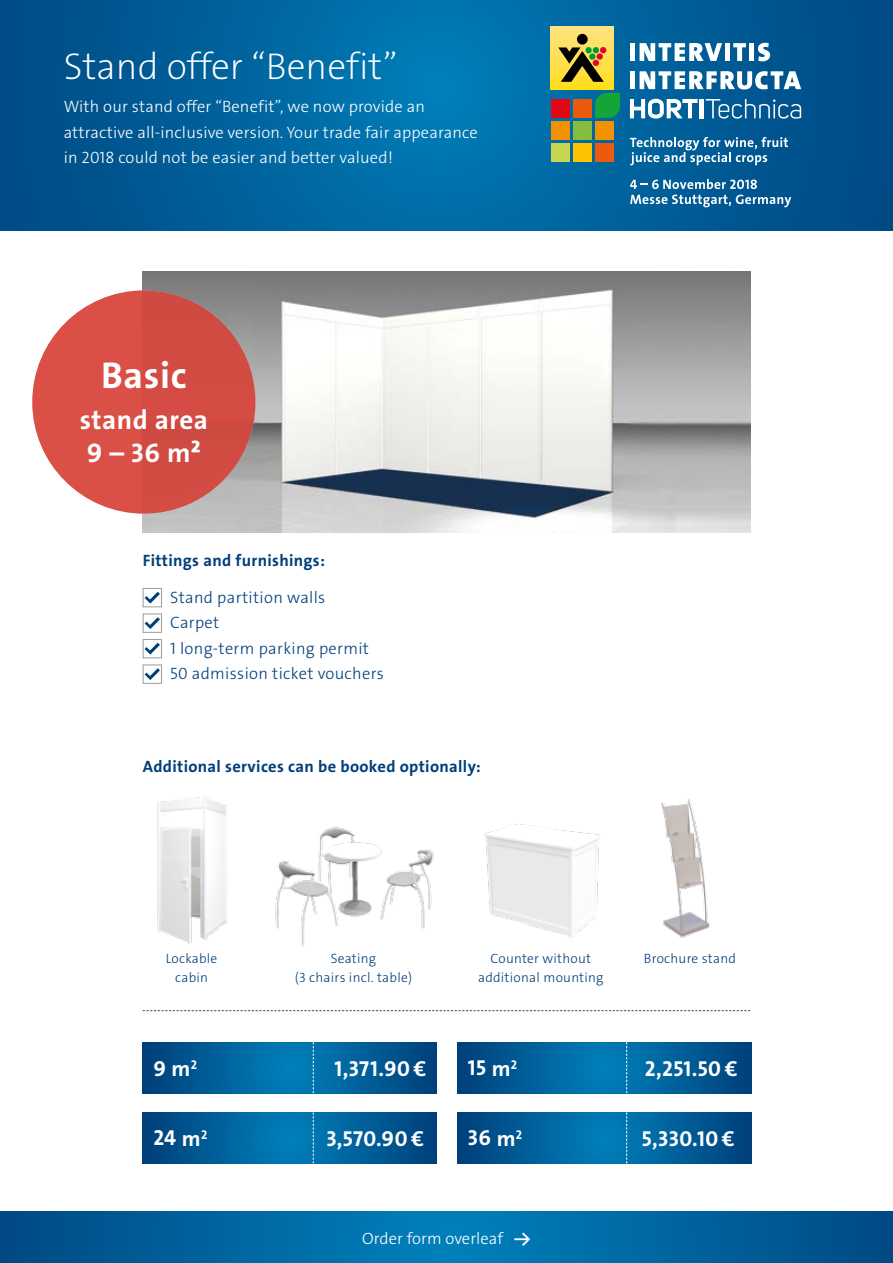
<style>
.page{position:relative;width:893px;height:1263px;background:#fff}
.page>*{position:absolute;margin:0;border:0;box-sizing:border-box;transform-origin:0 0}
.t1{font:200 37.5px "The Sans Os F";color:#fff}
.t2{font:700 37.5px "The Sans Os F";letter-spacing:.02em;color:#fff}
.t3{font:700 27px/33px "The Sans Os F";letter-spacing:.02em;color:#fff}
.t4{font:700 21.75px "The Sans Os F";letter-spacing:.015em;color:#fff}
.t5{font:300 16.5px/25.5px "The Sans Os F";letter-spacing:.01em;color:#fff}
.t6{font:300 16.5px/25.5px "The Sans Os F";letter-spacing:.02em;color:#003f7a}
.t7{font:700 16.5px "The Sans Os F";letter-spacing:.02em;color:#003f7a}
.t8{font:300 13.5px/19.5px "The Sans Os F";letter-spacing:.02em;color:#003f7a;text-align:center}
.s1{font-weight:700}
</style>
<div class="page">
<svg style="left:0;top:0;width:893px;height:230px;background:#00619a"></svg>
<img style="left:143px;top:272px;width:607px;height:260px">
<div style="left:32px;top:290px;width:223px;height:224px;background:#da4f46;border-radius:50%"></div>
<svg style="left:143px;top:1010px;width:607px;height:1px"></svg>
<svg style="left:143px;top:1042px;width:294px;height:51px;background:#005f99"></svg>
<svg style="left:313px;top:1042px;width:1px;height:51px"></svg>
<svg style="left:143px;top:1112px;width:294px;height:51px;background:#005f99"></svg>
<svg style="left:313px;top:1112px;width:1px;height:51px"></svg>
<svg style="left:457px;top:1042px;width:294px;height:51px;background:#005f99"></svg>
<svg style="left:626px;top:1042px;width:1px;height:51px"></svg>
<svg style="left:457px;top:1112px;width:294px;height:51px;background:#005f99"></svg>
<svg style="left:626px;top:1112px;width:1px;height:51px"></svg>
<div style="left:143px;top:588px;width:19px;height:19px;border:1px solid #9d9d9c"></div>
<svg style="left:145px;top:592px;width:15px;height:12px"></svg>
<div style="left:143px;top:614px;width:19px;height:19px;border:1px solid #9d9d9c"></div>
<svg style="left:145px;top:617px;width:15px;height:12px"></svg>
<div style="left:143px;top:639px;width:19px;height:19px;border:1px solid #9d9d9c"></div>
<svg style="left:145px;top:643px;width:15px;height:12px"></svg>
<div style="left:143px;top:665px;width:19px;height:19px;border:1px solid #9d9d9c"></div>
<svg style="left:145px;top:668px;width:15px;height:12px"></svg>
<svg style="left:0;top:1212px;width:893px;height:51px;background:#00649f"></svg>
<img style="left:157px;top:796px;width:70px;height:148px">
<img style="left:275px;top:827px;width:159px;height:120px">
<img style="left:484px;top:824px;width:116px;height:114px">
<img style="left:661px;top:799px;width:49px;height:139px">
<div style="left:630px;top:71px;width:5px;height:18px;background:#fff"></div>
<svg style="left:640px;top:71px;width:161px;height:19px"></svg>
<div style="left:551px;top:27px;width:63px;height:62px;background:linear-gradient(to bottom,#ffe282,#ffde23)"></div>
<div style="left:577px;top:34px;width:11px;height:11px;background:#000;border-radius:50%"></div>
<svg style="left:558px;top:47px;width:48px;height:35px;background:#8b7729"></svg>
<div style="left:551px;top:99px;width:18px;height:19px;background:#e30613"></div>
<div style="left:573px;top:99px;width:18px;height:19px;background:#ea5b0b"></div>
<div style="left:551px;top:122px;width:18px;height:18px;background:#f39200"></div>
<div style="left:573px;top:122px;width:18px;height:18px;background:#86bd40"></div>
<div style="left:595px;top:122px;width:18px;height:18px;background:#f39200"></div>
<div style="left:551px;top:144px;width:18px;height:18px;background:#c7d64f"></div>
<div style="left:573px;top:144px;width:18px;height:18px;background:#fdc300"></div>
<div style="left:595px;top:144px;width:18px;height:18px;background:#ea5b0b"></div>
<svg style="left:595px;top:93px;width:25px;height:25px"></svg>
<svg style="left:630px;top:99px;width:67px;height:20px"></svg>
<hr style="left:700px;top:99px;width:4px;height:19px;background:#fff">
<svg style="left:706px;top:99px;width:95px;height:20px;background:#3579a7"></svg>
<div style="left:630px;top:43px;width:5px;height:18px;background:#fff"></div>
<svg style="left:640px;top:43px;width:82px;height:18px"></svg>
<div style="left:725px;top:43px;width:5px;height:18px;background:#fff"></div>
<svg style="left:733px;top:43px;width:13px;height:18px"></svg>
<div style="left:749px;top:43px;width:5px;height:18px;background:#fff"></div>
<svg style="left:758px;top:43px;width:12px;height:18px"></svg>
<svg style="left:630px;top:137px;width:158px;height:28px;background:#3b80ad"></svg>
<svg style="left:630px;top:179px;width:127px;height:10px"></svg>
<svg style="left:630px;top:195px;width:161px;height:12px;background:#4b8ab3"></svg>
<h1 class="t1" style="left:64px;top:42px;width:335px">Stand offer “Benefit”</h1>
<p class="t5" style="left:64px;top:94px;width:416px">With our stand offer “Benefit”, we now provide an attractive all-inclusive version. Your trade fair appearance in 2018 could not be easier and better valued!</p>
<h1 class="t2" style="left:101px;top:351px;width:87px">Basic</h1>
<h2 class="t3" style="left:80px;top:404px;width:130px">stand area<br>9 – 36 m²</h2>
<p class="t7" style="left:143px;top:550px;width:184px">Fittings and furnishings:</p>
<p class="t6" style="left:170px;top:584px;width:216px">Stand partition walls<br>Carpet<br>1 long-term parking permit<br>50 admission ticket vouchers</p>
<p class="t7" style="left:143px;top:756px;width:340px">Additional services can be booked optionally:</p>
<p class="t8" style="left:166px;top:949px;width:53px">Lockable cabin</p>
<p class="t8" style="left:295px;top:949px;width:119px">Seating<br>(3 chairs incl. table)</p>
<p class="t8" style="left:644px;top:949px;width:94px">Brochure stand</p>
<p class="t8" style="left:478px;top:949px;width:127px">Counter without additional mounting</p>
<h3 class="t4" style="left:153px;top:1054px;width:45px">9 m<sup>2</sup></h3>
<h3 class="t4" style="left:334px;top:1054px;width:93px">1,371.90 €</h3>
<h3 class="t4" style="left:153px;top:1124px;width:56px">24 m<sup>2</sup></h3>
<h3 class="t4" style="left:327px;top:1124px;width:99px">3,570.90 €</h3>
<h3 class="t4" style="left:468px;top:1054px;width:51px">15 m<sup>2</sup></h3>
<h3 class="t4" style="left:645px;top:1054px;width:94px">2,251.50 €</h3>
<h3 class="t4" style="left:468px;top:1124px;width:56px">36 m<sup>2</sup></h3>
<h3 class="t4" style="left:642px;top:1124px;width:94px">5,330.10 €</h3>
<p class="t5" style="left:362px;top:1225px;width:170px">Order form overleaf <span class="s1">→</span></p>
</div>
